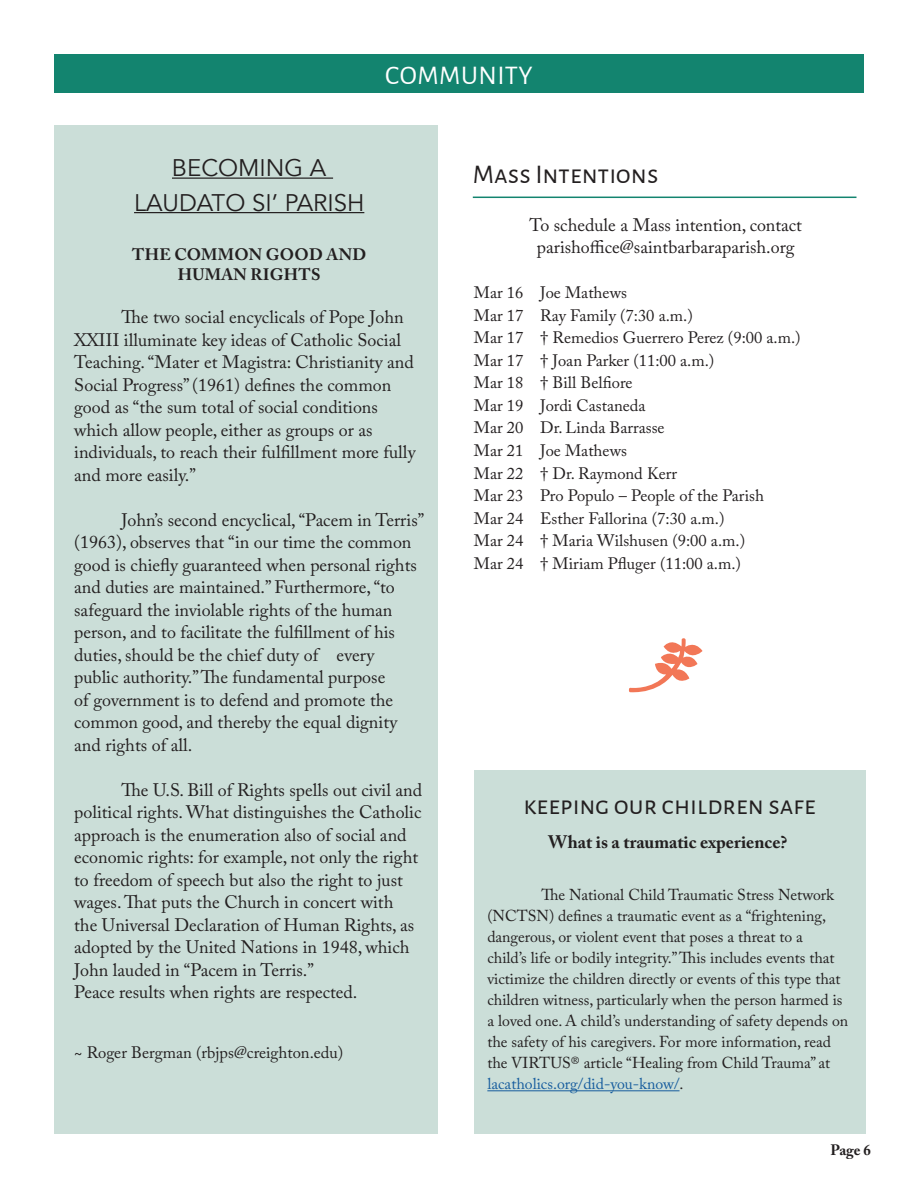
<style>
.page{position:relative;width:918px;height:1188px;background:#fff}
.page>*{position:absolute;margin:0;border:0;box-sizing:border-box;transform-origin:0 0}
.t1{font:27px "Alegreya Sans SC";color:#231f20}
.t2{font:27px "Alegreya Sans SC";letter-spacing:.02em;color:#fff}
.t3{font:24px/34.5px "Avenir";color:#231f20;text-align:center}
.t4{font:18px/22.5px "Adobe Caslon Pro";color:#231f20}
.t5{font:700 18px "Adobe Caslon Pro";color:#231f20}
.t6{font:16.5px/22.5px "Adobe Caslon Pro";color:#231f20}
.t7{font:700 16.5px/19.5px "Adobe Caslon Pro";letter-spacing:.015em;color:#231f20;text-align:center}
.t8{font:15.75px/21px "Adobe Caslon Pro";color:#231f20}
.t9{font:700 15px "Adobe Caslon Pro";color:#231f20}
.s1{color:#175d9e}
</style>
<div class="page">
<hr style="left:473px;top:197px;width:383px;height:1px;background:#13846f">
<div style="left:474px;top:770px;width:391px;height:364px;background:#cbded8"></div>
<hr style="left:487px;top:1090px;width:193px;height:1px;background:#175d9e">
<div style="left:54px;top:54px;width:810px;height:39px;background:#13846f"></div>
<div style="left:54px;top:125px;width:384px;height:1009px;background:#cbded8"></div>
<hr style="left:172px;top:178px;width:161px;height:1px;background:#231f20">
<hr style="left:134px;top:212px;width:230px;height:1px;background:#231f20">
<svg style="left:629px;top:638px;width:74px;height:55px"></svg>
<h1 class="t2" style="left:385px;top:57px;width:149px">COMMUNITY</h1>
<h2 class="t3" style="left:134px;top:151px;width:232px">BECOMING A<br>LAUDATO SI’ PARISH</h2>
<p class="t7" style="left:132px;top:245px;width:236px">THE COMMON GOOD AND<br>HUMAN RIGHTS</p>
<p class="t4" style="left:74px;top:306px;width:343px;text-indent:47px">The two social encyclicals of Pope John XXIII illuminate key ideas of Catholic Social Teaching. “Mater et Magistra: Christianity and Social Progress” (1961) defines the common good as “the sum total of social conditions which allow people, either as groups or as individuals, to reach their fulfillment more fully and more easily.”</p>
<p class="t4" style="left:74px;top:508px;width:352px;text-indent:47px">John’s second encyclical, “Pacem in Terris” (1963), observes that “in our time the common good is chiefly guaranteed when personal rights and duties are maintained.” Furthermore, “to safeguard the inviolable rights of the human person, and to facilitate the fulfillment of his duties, should be the chief duty of every<br>public authority.” The fundamental purpose<br>of government is to defend and promote the common good, and thereby the equal dignity and rights of all.</p>
<p class="t4" style="left:74px;top:778px;width:349px;text-indent:47px">The U.S. Bill of Rights spells out civil and political rights. What distinguishes the Catholic approach is the enumeration also of social and economic rights: for example, not only the right to freedom of speech but also the right to just wages. That puts the Church in concert with<br>the Universal Declaration of Human Rights, as adopted by the United Nations in 1948, which John lauded in “Pacem in Terris.”<br>Peace results when rights are respected.</p>
<p class="t6" style="left:74px;top:1041px;width:271px">~ Roger Bergman (rbjps@creighton.edu)</p>
<h1 class="t1" style="left:473px;top:156px;width:187px">Mass Intentions</h1>
<p class="t4" style="left:529px;top:214px;width:274px;line-height:21.6px;text-align:center">To schedule a Mass intention, contact parishoffice@saintbarbaraparish.org</p>
<p class="t6" style="left:474px;top:282px;width:328px">Mar 16 Joe Mathews<br>Mar 17 Ray Family (7:30 a.m.)<br>Mar 17 † Remedios Guerrero Perez (9:00 a.m.)<br>Mar 17 † Joan Parker (11:00 a.m.)<br>Mar 18 † Bill Belfiore<br>Mar 19 Jordi Castaneda<br>Mar 20 Dr. Linda Barrasse<br>Mar 21 Joe Mathews<br>Mar 22 † Dr. Raymond Kerr<br>Mar 23 Pro Populo – People of the Parish<br>Mar 24 Esther Fallorina (7:30 a.m.)<br>Mar 24 † Maria Wilshusen (9:00 a.m.)<br>Mar 24 † Miriam Pfluger (11:00 a.m.)</p>
<h1 class="t1" style="left:523px;top:787px;width:294px">keeping our children safe</h1>
<p class="t5" style="left:548px;top:831px;width:241px">What is a traumatic experience?</p>
<p class="t8" style="left:487px;top:884px;width:362px;text-indent:54px">The National Child Traumatic Stress Network (NCTSN) defines a traumatic event as a “frightening, dangerous, or violent event that poses a threat to a<br>child’s life or bodily integrity.” This includes events that victimize the children directly or events of this type that children witness, particularly when the person harmed is a loved one. A child’s understanding of safety depends on the safety of his caregivers. For more information, read the VIRTUS® article “Healing from Child Trauma” at <span class="s1">lacatholics.org/did-you-know/</span>.</p>
<p class="t9" style="left:830px;top:1141px;width:42px">Page 6</p>
</div>
